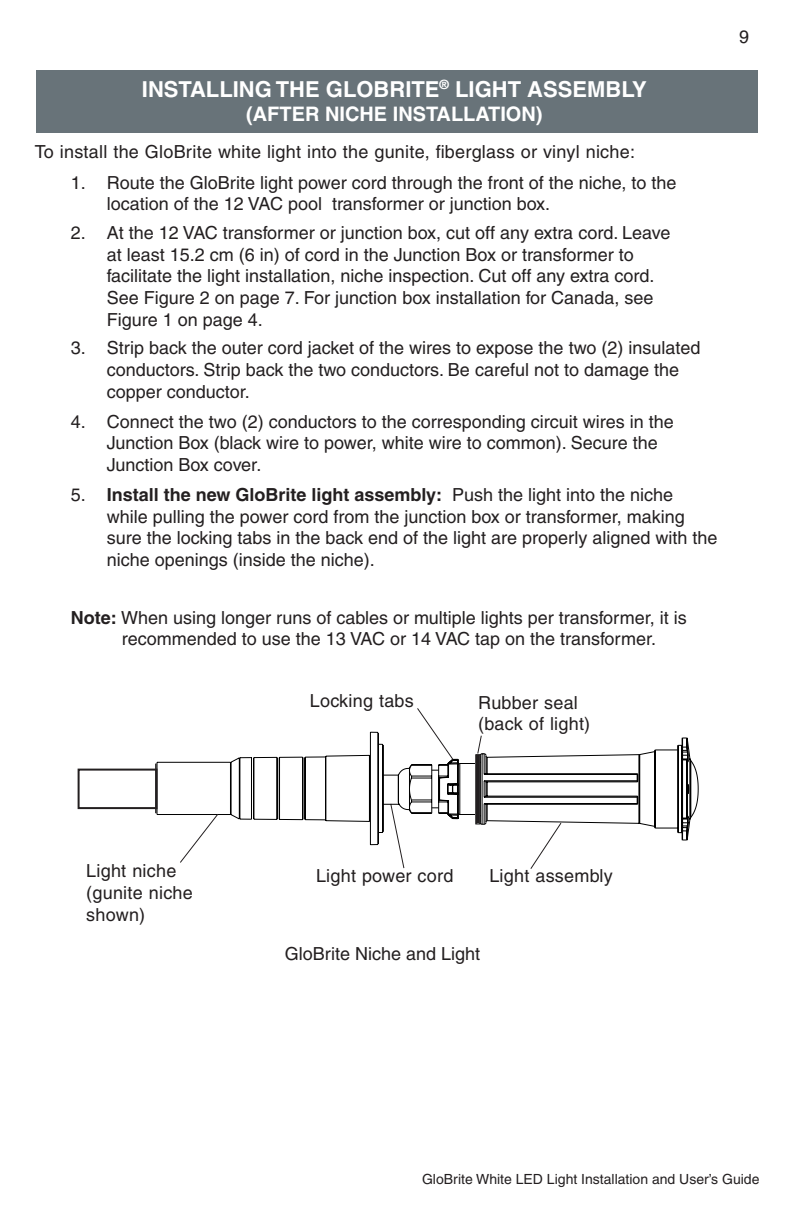
<style>
.page{position:relative;width:792px;height:1224px;background:#fff}
.page>*{position:absolute;margin:0;border:0;box-sizing:border-box;transform-origin:0 0}
.t1{font:700 22px "Helvetica";color:#fff}
.t2{font:700 20px "Helvetica";color:#fff}
.t3{font:18px/21.6px "Helvetica";color:#231f20}
.t4{font:14px "Helvetica";color:#231f20}
.s1{font-weight:700}
</style>
<div class="page">
<div style="left:36px;top:71px;width:721px;height:62px;background:#687379"></div>
<div style="left:78px;top:769px;width:80px;height:40px;border:2px solid #231f20"></div>
<svg style="left:155px;top:708px;width:543px;height:161px"></svg>
<div style="left:476px;top:755px;width:4px;height:68px;border:2px solid #231f20"></div>
<p class="t1" style="left:142px;top:76px;width:506px">INSTALLING THE GLOBRITE<sup>®</sup> LIGHT ASSEMBLY</p>
<p class="t2" style="left:246px;top:102px;width:298px">(AFTER NICHE INSTALLATION)</p>
<p class="t3" style="left:35px;top:141px;width:602px">To install the GloBrite white light into the gunite, fiberglass or vinyl niche:</p>
<p class="t3" style="left:107px;top:172px;width:571px;text-indent:-36px">1. Route the GloBrite light power cord through the front of the niche, to the location of the 12 VAC pool transformer or junction box.</p>
<p class="t3" style="left:107px;top:222px;width:565px;text-indent:-36px">2. At the 12 VAC transformer or junction box, cut off any extra cord. Leave at least 15.2 cm (6 in) of cord in the Junction Box or transformer to facilitate the light installation, niche inspection. Cut off any extra cord.<br>See Figure 2 on page 7. For junction box installation for Canada, see Figure 1 on page 4.</p>
<p class="t3" style="left:107px;top:337px;width:595px;text-indent:-36px">3. Strip back the outer cord jacket of the wires to expose the two (2) insulated conductors. Strip back the two conductors. Be careful not to damage the copper conductor.</p>
<p class="t3" style="left:107px;top:411px;width:569px;text-indent:-36px">4. Connect the two (2) conductors to the corresponding circuit wires in the<br>Junction Box (black wire to power, white wire to common). Secure the<br>Junction Box cover.</p>
<p class="t3" style="left:107px;top:484px;width:612px;text-indent:-36px">5. <span class="s1">Install the new GloBrite light assembly:</span> Push the light into the niche while pulling the power cord from the junction box or transformer, making sure the locking tabs in the back end of the light are properly aligned with the niche openings (inside the niche).</p>
<p class="t3" style="left:122px;top:606px;width:567px;text-indent:-51px"><span class="s1">Note:</span> When using longer runs of cables or multiple lights per transformer, it is recommended to use the 13 VAC or 14 VAC tap on the transformer.</p>
<p class="t3" style="left:310px;top:690px;width:105px">Locking tabs</p>
<p class="t3" style="left:478px;top:691px;width:114px">Rubber seal (back of light)</p>
<p class="t3" style="left:739px;top:26px;width:12px">9</p>
<p class="t3" style="left:86px;top:860px;width:92px">Light niche</p>
<p class="t3" style="left:316px;top:864px;width:139px">Light power cord</p>
<p class="t3" style="left:86px;top:882px;width:108px">(gunite niche shown)</p>
<p class="t3" style="left:285px;top:943px;width:197px">GloBrite Niche and Light</p>
<p class="t3" style="left:489px;top:865px;width:125px">Light assembly</p>
<p class="t4" style="left:422px;top:1171px;width:339px">GloBrite White LED Light Installation and User’s Guide</p>
</div>
